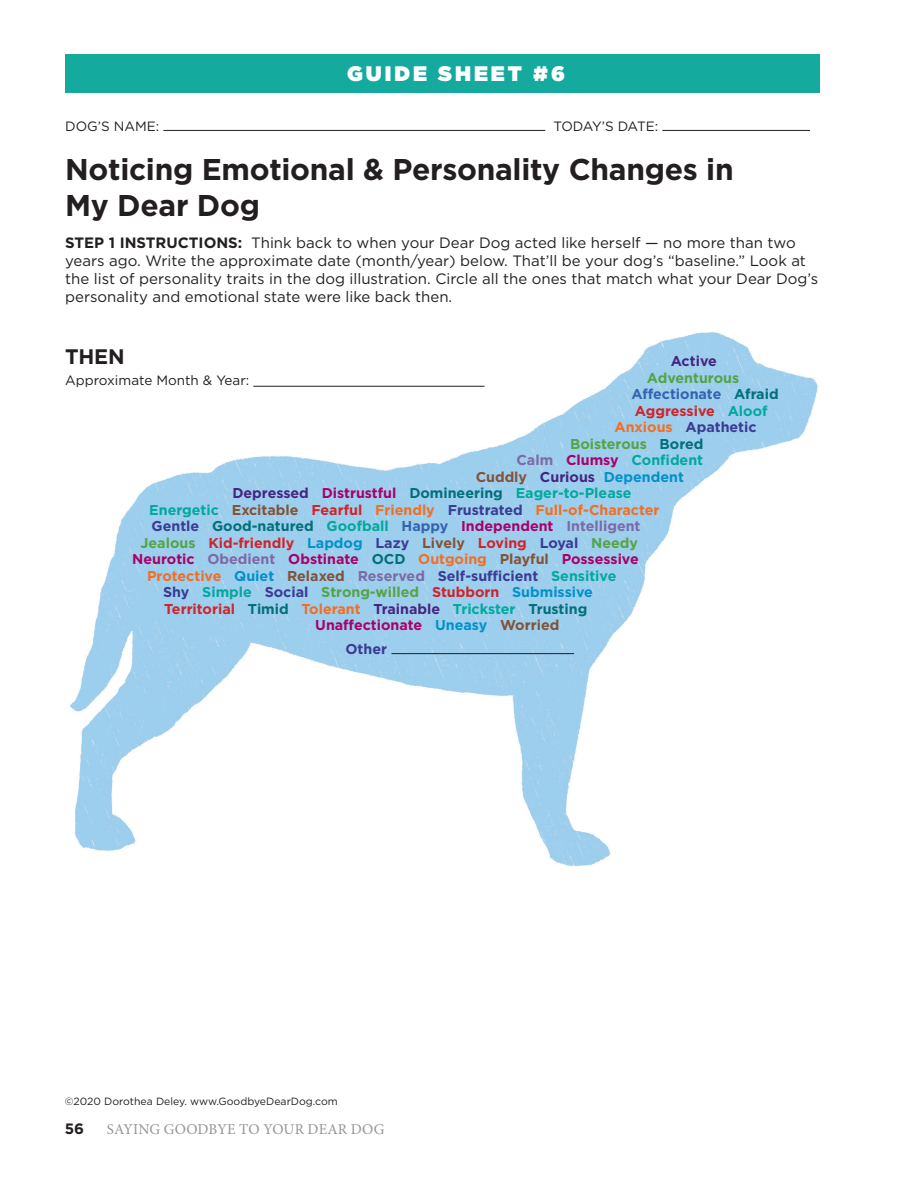
<style>
.page{position:relative;width:918px;height:1188px;background:#fff}
.page>*{position:absolute;margin:0;border:0;box-sizing:border-box;transform-origin:0 0}
.t1{font:700 30px/36px "Gotham";letter-spacing:-.01em;color:#231f20}
.t2{font:900 21px "Gotham";letter-spacing:.14em;color:#fff}
.t3{font:700 21px "Gotham";color:#231f20}
.t4{font:15px/18px "Gotham";color:#231f20}
.t5{font:15px "Minion Pro";letter-spacing:.01em;color:#939598}
.t6{font:700 15px "Gotham";color:#231f20}
.t7{font:700 14.25px "Gotham";color:#017078}
.t8{font:700 14.25px "Gotham";color:#a80169}
.t9{font:700 14.25px "Gotham";color:#3b3b93}
.t10{font:700 14.25px "Gotham";color:#55a444}
.t11{font:700 14.25px "Gotham";color:#d1232a}
.t12{font:700 14.25px "Gotham";color:#00a99d}
.t13{font:700 14.25px "Gotham";color:#f36e21}
.t14{font:700 14.25px "Gotham";color:#0092c8}
.t15{font:700 14.25px "Gotham";color:#3463af}
.t16{font:700 14.25px "Gotham";color:#472480}
.t17{font:13.5px "Gotham";color:#231f20}
.t18{font:13.5px "Gotham";letter-spacing:-.045em;color:#231f20}
.t19{font:10.5px "Gotham";color:#231f20}
.s1{font-weight:700}
.s2{color:#017078}
.s3{color:#00a99d}
.s4{color:#f36e21}
.s5{color:#7e69a6}
.s6{color:#a80169}
.s7{color:#835237}
.s8{color:#472480}
.s9{color:#d1232a}
.s10{color:#3b3b93}
.s11{color:#3463af}
.s12{color:#55a444}
.s13{color:#0092c8}
</style>
<div class="page">
<img style="left:70px;top:332px;width:748px;height:534px">
<div style="left:65px;top:54px;width:755px;height:38px;background:#14aa9d"></div>
<hr style="left:253px;top:386px;width:232px;height:1px;background:#231f20">
<hr style="left:391px;top:653px;width:183px;height:1px;background:#231f20">
<hr style="left:163px;top:130px;width:382px;height:1px;background:#231f20">
<hr style="left:662px;top:130px;width:148px;height:1px;background:#231f20">
<h2 class="t2" style="left:347px;top:59px;width:219px">GUIDE SHEET #6</h2>
<p class="t17" style="left:65px;top:117px;width:96px">DOG’S NAME:</p>
<p class="t18" style="left:553px;top:117px;width:106px">TODAY’S DATE:</p>
<h1 class="t1" style="left:65px;top:151px;width:670px">Noticing Emotional &amp; Personality Changes in<br>My Dear Dog</h1>
<p class="t4" style="left:65px;top:233px;width:755px"><span class="s1">STEP 1 INSTRUCTIONS:</span> Think back to when your Dear Dog acted like herself — no more than two years ago. Write the approximate date (month/year) below. That’ll be your dog’s “baseline.” Look at the list of personality traits in the dog illustration. Circle all the ones that match what your Dear Dog’s personality and emotional state were like back then.</p>
<h2 class="t3" style="left:65px;top:343px;width:61px">THEN</h2>
<p class="t17" style="left:65px;top:371px;width:186px">Approximate Month &amp; Year:</p>
<p class="t16" style="left:671px;top:352px;width:48px">Active</p>
<p class="t10" style="left:647px;top:368px;width:94px">Adventurous</p>
<p class="t15" style="left:631px;top:385px;width:149px">Affectionate <span class="s2">Afraid</span></p>
<p class="t11" style="left:635px;top:401px;width:134px">Aggressive <span class="s3">Aloof</span></p>
<p class="t9" style="left:614px;top:418px;width:144px"><span class="s4">Anxious</span> Apathetic</p>
<p class="t10" style="left:570px;top:434px;width:135px">Boisterous <span class="s2">Bored</span></p>
<p class="t12" style="left:516px;top:451px;width:188px"><span class="s5">Calm</span> <span class="s6">Clumsy</span> Confident</p>
<p class="t14" style="left:476px;top:467px;width:210px"><span class="s7">Cuddly</span> <span class="s8">Curious</span> Dependent</p>
<p class="t12" style="left:232px;top:484px;width:401px"><span class="s8">Depressed</span> <span class="s6">Distrustful</span> <span class="s2">Domineering</span> Eager-to-Please</p>
<p class="t13" style="left:149px;top:500px;width:512px"><span class="s3">Energetic</span> <span class="s7">Excitable</span> <span class="s9">Fearful</span> Friendly <span class="s10">Frustrated</span> Full-of-Character</p>
<p class="t7" style="left:152px;top:517px;width:490px"><span class="s10">Gentle</span> Good-natured <span class="s3">Goofball</span> <span class="s11">Happy</span> <span class="s6">Independent</span> <span class="s5">Intelligent</span></p>
<p class="t11" style="left:141px;top:533px;width:499px"><span class="s12">Jealous</span> Kid-friendly <span class="s13">Lapdog</span> <span class="s10">Lazy</span> <span class="s7">Lively</span> Loving <span class="s10">Loyal</span> <span class="s12">Needy</span></p>
<p class="t8" style="left:132px;top:550px;width:508px">Neurotic <span class="s5">Obedient</span> Obstinate <span class="s2">OCD</span> <span class="s4">Outgoing</span> <span class="s7">Playful</span> Possessive</p>
<p class="t9" style="left:147px;top:566px;width:471px"><span class="s4">Protective</span> <span class="s13">Quiet</span> <span class="s7">Relaxed</span> <span class="s5">Reserved</span> Self-sufficient <span class="s3">Sensitive</span></p>
<p class="t10" style="left:163px;top:583px;width:431px"><span class="s10">Shy</span> <span class="s3">Simple</span> <span class="s10">Social</span> Strong-willed <span class="s9">Stubborn</span> <span class="s13">Submissive</span></p>
<p class="t7" style="left:164px;top:599px;width:425px"><span class="s9">Territorial</span> Timid <span class="s4">Tolerant</span> <span class="s8">Trainable</span> <span class="s3">Trickster</span> Trusting</p>
<p class="t8" style="left:315px;top:616px;width:246px">Unaffectionate <span class="s13">Uneasy</span> <span class="s7">Worried</span></p>
<p class="t9" style="left:346px;top:640px;width:43px">Other</p>
<p class="t19" style="left:65px;top:1095px;width:275px">©2020 Dorothea Deley. www.GoodbyeDearDog.com</p>
<p class="t6" style="left:65px;top:1119px;width:21px">56</p>
<p class="t5" style="left:107px;top:1119px;width:279px">SAYING GOODBYE TO YOUR DEAR DOG</p>
</div>
